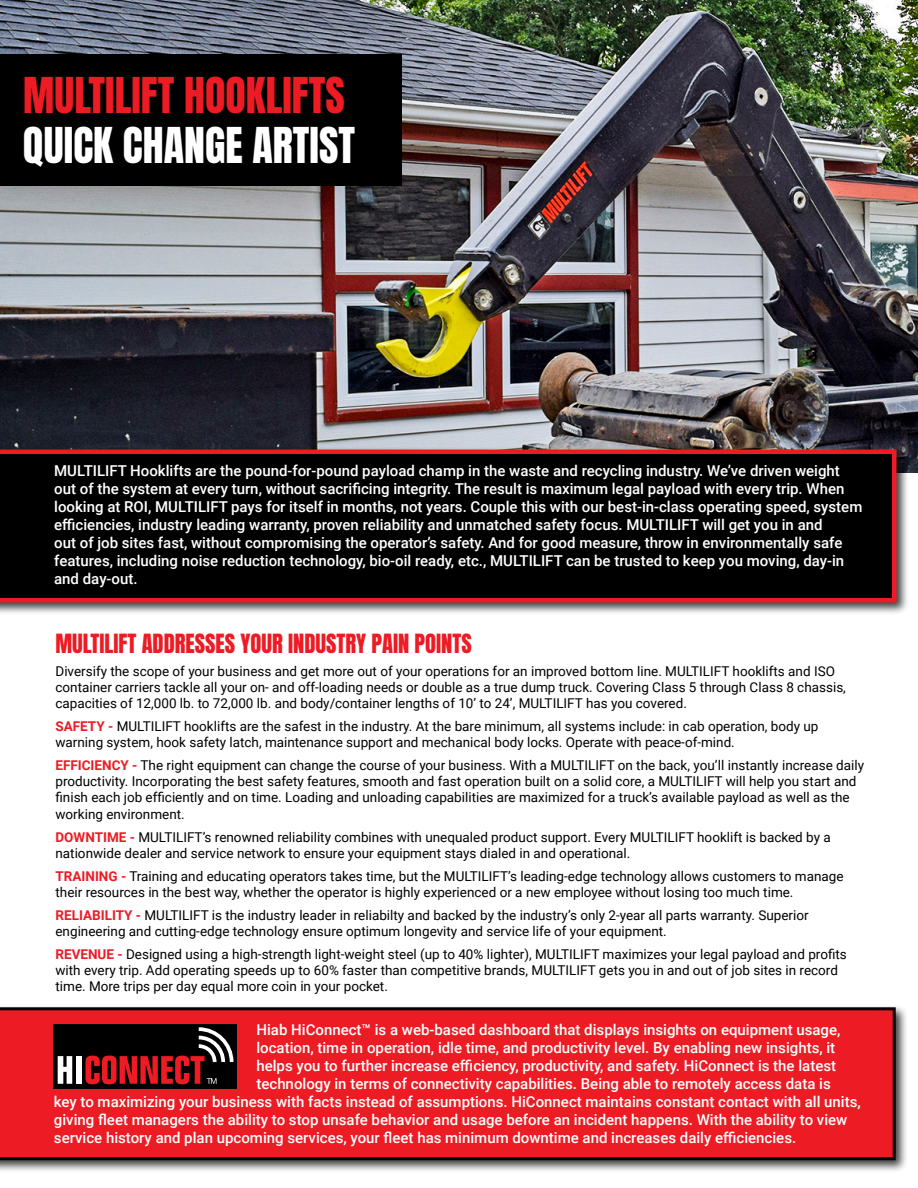
<style>
.page{position:relative;width:918px;height:1188px;background:#fff}
.page>*{position:absolute;margin:0;border:0;box-sizing:border-box;transform-origin:0 0}
.t1{font:42px "Anton";color:#ec1b24}
.t2{font:42px "Anton";color:#fff}
.t3{font:22.5px "Anton";color:#ec1b24}
.t4{font:500 15px/18px "Roboto";color:#fff}
.t5{font:13.5px/16.2px "Roboto";color:#000}
.s1{font-weight:700;color:#ec1b24}
</style>
<div class="page">
<img style="left:0;top:0;width:918px;height:472px">
<div style="left:0;top:54px;width:402px;height:132px;background:#000"></div>
<div style="left:0;top:446px;width:909px;height:169px;background:#000;opacity:.75"></div>
<div style="left:0;top:450px;width:896px;height:152px;background:#000"></div>
<div style="left:0;top:1004px;width:909px;height:169px;background:#000;opacity:.75"></div>
<div style="left:0;top:1007px;width:896px;height:153px;background:#ec1b24"></div>
<div style="left:53px;top:1024px;width:183px;height:65px;background:#000"></div>
<svg style="left:58px;top:1056px;width:14px;height:28px"></svg>
<div style="left:76px;top:1056px;width:5px;height:28px;background:#fff"></div>
<svg style="left:85px;top:1027px;width:148px;height:57px"></svg>
<p class="t1" style="left:23px;top:74px;width:323px">MULTILIFT HOOKLIFTS</p>
<p class="t2" style="left:23px;top:124px;width:333px">QUICK CHANGE ARTIST</p>
<p class="t4" style="left:54px;top:461px;width:810px">MULTILIFT Hooklifts are the pound-for-pound payload champ in the waste and recycling industry. We’ve driven weight out of the system at every turn, without sacrificing integrity. The result is maximum legal payload with every trip. When looking at ROI, MULTILIFT pays for itself in months, not years. Couple this with our best-in-class operating speed, system efficiencies, industry leading warranty, proven reliability and unmatched safety focus. MULTILIFT will get you in and<br>out of job sites fast, without compromising the operator’s safety. And for good measure, throw in environmentally safe features, including noise reduction technology, bio-oil ready, etc., MULTILIFT can be trusted to keep you moving, day-in and day-out.</p>
<p class="t3" style="left:55px;top:632px;width:418px">MULTILIFT ADDRESSES YOUR INDUSTRY PAIN POINTS</p>
<p class="t5" style="left:55px;top:662px;width:792px">Diversify the scope of your business and get more out of your operations for an improved bottom line. MULTILIFT hooklifts and ISO container carriers tackle all your on- and off-loading needs or double as a true dump truck. Covering Class 5 through Class 8 chassis, capacities of 12,000 lb. to 72,000 lb. and body/container lengths of 10’ to 24’, MULTILIFT has you covered.</p>
<p class="t5" style="left:55px;top:717px;width:765px"><span class="s1">SAFETY -</span> MULTILIFT hooklifts are the safest in the industry. At the bare minimum, all systems include: in cab operation, body up warning system, hook safety latch, maintenance support and mechanical body locks. Operate with peace-of-mind.</p>
<p class="t5" style="left:55px;top:757px;width:810px"><span class="s1">EFFICIENCY -</span> The right equipment can change the course of your business. With a MULTILIFT on the back, you’ll instantly increase daily productivity. Incorporating the best safety features, smooth and fast operation built on a solid core, a MULTILIFT will help you start and finish each job efficiently and on time. Loading and unloading capabilities are maximized for a truck’s available payload as well as the working environment.</p>
<p class="t5" style="left:55px;top:828px;width:777px"><span class="s1">DOWNTIME -</span> MULTILIFT’s renowned reliability combines with unequaled product support. Every MULTILIFT hooklift is backed by a nationwide dealer and service network to ensure your equipment stays dialed in and operational.</p>
<p class="t5" style="left:55px;top:867px;width:790px"><span class="s1">TRAINING -</span> Training and educating operators takes time, but the MULTILIFT’s leading-edge technology allows customers to manage their resources in the best way, whether the operator is highly experienced or a new employee without losing too much time.</p>
<p class="t5" style="left:55px;top:906px;width:755px"><span class="s1">RELIABILITY -</span> MULTILIFT is the industry leader in reliabilty and backed by the industry’s only 2-year all parts warranty. Superior engineering and cutting-edge technology ensure optimum longevity and service life of your equipment.</p>
<p class="t5" style="left:55px;top:946px;width:793px"><span class="s1">REVENUE -</span> Designed using a high-strength light-weight steel (up to 40% lighter), MULTILIFT maximizes your legal payload and profits with every trip. Add operating speeds up to 60% faster than competitive brands, MULTILIFT gets you in and out of job sites in record time. More trips per day equal more coin in your pocket.</p>
<p class="t4" style="left:256px;top:1020px;width:586px">Hiab HiConnect™ is a web-based dashboard that displays insights on equipment usage, location, time in operation, idle time, and productivity level. By enabling new insights, it helps you to further increase efficiency, productivity, and safety. HiConnect is the latest technology in terms of connectivity capabilities. Being able to remotely access data is</p>
<p class="t4" style="left:54px;top:1092px;width:808px">key to maximizing your business with facts instead of assumptions. HiConnect maintains constant contact with all units, giving fleet managers the ability to stop unsafe behavior and usage before an incident happens. With the ability to view service history and plan upcoming services, your fleet has minimum downtime and increases daily efficiencies.</p>
</div>
